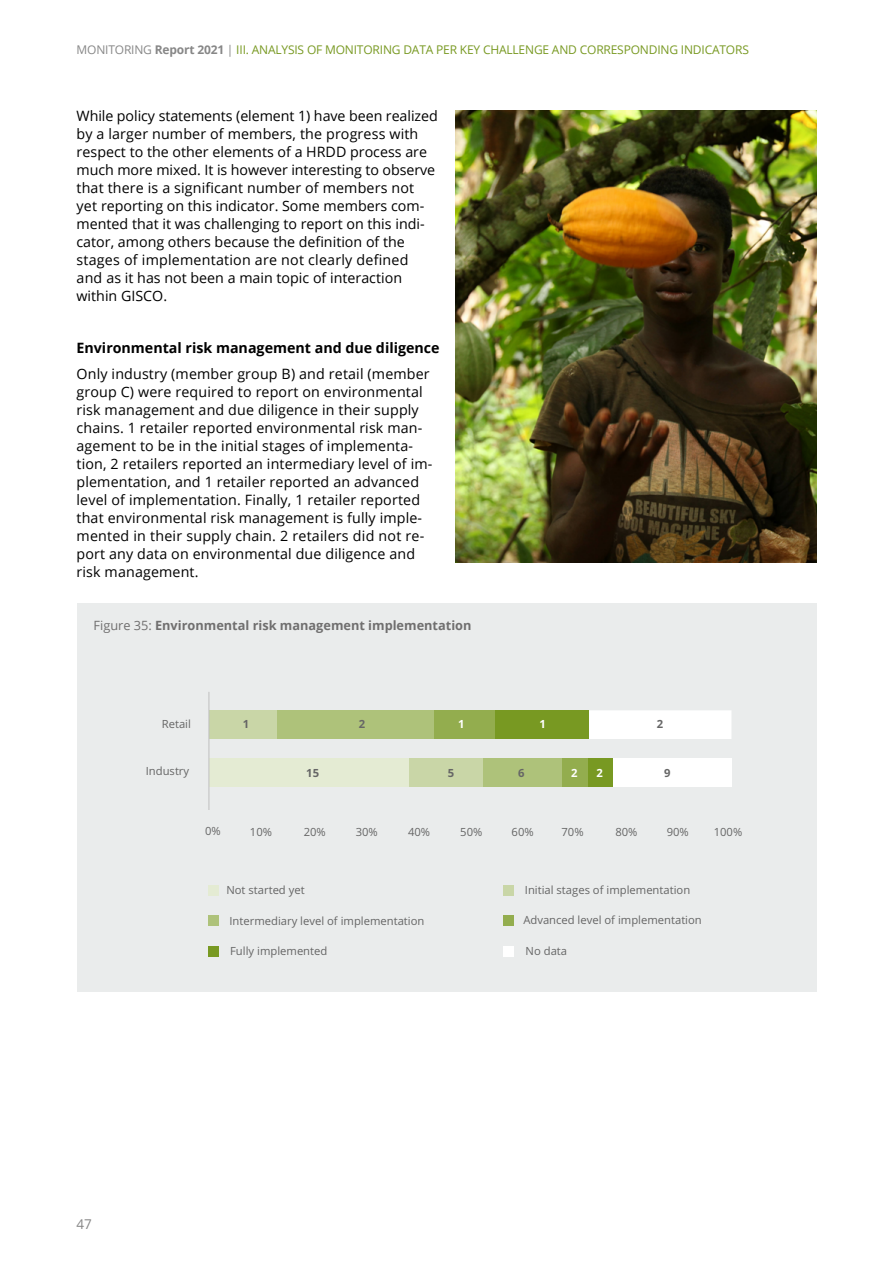
<style>
.page{position:relative;width:893px;height:1263px;background:#fff}
.page>*{position:absolute;margin:0;border:0;box-sizing:border-box;transform-origin:0 0}
.Copy{font:14.25px/18px "Open Sans";letter-spacing:.01em;color:#000}
.Head__3{font:700 14.25px "Open Sans";color:#000}
.t1{font:13.5px "Open Sans";color:#878787}
.Grafikheadline{font:700 12.75px "Open Sans";color:#706f6f}
.t2{font:12px "Open Sans";letter-spacing:-.015em;color:#789922}
.t3{font:11.25px "Open Sans";color:#666}
.t4{font:700 11.25px "Open Sans";color:#666}
.t5{font:700 11.25px "Open Sans";color:#fff}
.s1{color:#878787}
.s2{font-weight:700;color:#878787}
.s3{font-weight:400}
</style>
<div class="page">
<div style="left:77px;top:603px;width:739px;height:388px;background:#eaecec"></div>
<div style="left:589px;top:710px;width:142px;height:29px;background:#fff"></div>
<div style="left:613px;top:758px;width:119px;height:28px;background:#fff"></div>
<div style="left:408px;top:758px;width:75px;height:28px;background:#c9d6a7"></div>
<div style="left:483px;top:758px;width:80px;height:28px;background:#aec27a"></div>
<div style="left:563px;top:758px;width:26px;height:28px;background:#93ad4e"></div>
<div style="left:589px;top:758px;width:24px;height:28px;background:#789922"></div>
<div style="left:209px;top:758px;width:199px;height:28px;background:#e4ebd3"></div>
<div style="left:209px;top:710px;width:68px;height:29px;background:#c9d6a7"></div>
<div style="left:434px;top:710px;width:62px;height:29px;background:#93ad4e"></div>
<div style="left:496px;top:710px;width:93px;height:29px;background:#789922"></div>
<div style="left:277px;top:710px;width:157px;height:29px;background:#aec27a"></div>
<hr style="left:209px;top:692px;width:1px;height:118px;background:#bfbfbf">
<div style="left:208px;top:885px;width:11px;height:11px;background:#e4ebd3"></div>
<div style="left:503px;top:885px;width:11px;height:11px;background:#c9d6a7"></div>
<div style="left:208px;top:915px;width:11px;height:10px;background:#aec27a"></div>
<div style="left:503px;top:915px;width:11px;height:10px;background:#93ad4e"></div>
<div style="left:208px;top:946px;width:11px;height:11px;background:#789922"></div>
<div style="left:503px;top:946px;width:11px;height:11px;background:#fff"></div>
<img style="left:455px;top:111px;width:361px;height:452px">
<p class="t2" style="left:77px;top:41px;width:674px"><span class="s1">MONITORING</span> <span class="s2">Report 2021</span> <span class="s1">|</span> III. ANALYSIS OF MONITORING DATA PER KEY CHALLENGE AND CORRESPONDING INDICATORS</p>
<p class="Copy" style="left:77px;top:107px;width:363px">While policy statements (element 1) have been realized by a larger number of members, the progress with respect to the other elements of a HRDD process are much more mixed. It is however interesting to observe that there is a significant number of members not yet reporting on this indicator. Some members com&shy;mented that it was challenging to report on this indi&shy;cator, among others because the definition of the stages of implementation are not clearly defined and as it has not been a main topic of interaction within GISCO.</p>
<p class="Head__3" style="left:77px;top:338px;width:365px">Environmental risk management and due diligence</p>
<p class="Copy" style="left:77px;top:365px;width:357px">Only industry (member group B) and retail (member group C) were required to report on environmental risk management and due diligence in their supply chains. 1 retailer reported environmental risk man&shy;agement to be in the initial stages of implementa&shy;tion, 2 retailers reported an intermediary level of im&shy;plementation, and 1 retailer reported an advanced level of implementation. Finally, 1 retailer reported that environmental risk management is fully imple&shy;mented in their supply chain. 2 retailers did not re&shy;port any data on environmental due diligence and risk management.</p>
<p class="Grafikheadline" style="left:94px;top:616px;width:379px"><span class="s3">Figure 35:</span> Environmental risk management implementation</p>
<p class="t3" style="left:162px;top:716px;width:31px">Retail</p>
<p class="t3" style="left:146px;top:763px;width:45px">Industry</p>
<p class="t4" style="left:243px;top:716px;width:8px">1</p>
<p class="t4" style="left:359px;top:716px;width:8px">2</p>
<p class="t5" style="left:458px;top:716px;width:8px">1</p>
<p class="t5" style="left:539px;top:716px;width:8px">1</p>
<p class="t4" style="left:657px;top:716px;width:8px">2</p>
<p class="t4" style="left:306px;top:765px;width:14px">15</p>
<p class="t4" style="left:448px;top:765px;width:8px">5</p>
<p class="t4" style="left:518px;top:765px;width:8px">6</p>
<p class="t5" style="left:571px;top:765px;width:8px">2</p>
<p class="t5" style="left:596px;top:765px;width:8px">2</p>
<p class="t4" style="left:664px;top:765px;width:8px">9</p>
<p class="t3" style="left:205px;top:823px;width:17px">0%</p>
<p class="t3" style="left:250px;top:824px;width:24px">10%</p>
<p class="t3" style="left:304px;top:824px;width:24px">20%</p>
<p class="t3" style="left:356px;top:824px;width:24px">30%</p>
<p class="t3" style="left:408px;top:824px;width:24px">40%</p>
<p class="t3" style="left:460px;top:824px;width:24px">50%</p>
<p class="t3" style="left:512px;top:824px;width:24px">60%</p>
<p class="t3" style="left:561px;top:824px;width:24px">70%</p>
<p class="t3" style="left:615px;top:824px;width:24px">80%</p>
<p class="t3" style="left:667px;top:824px;width:24px">90%</p>
<p class="t3" style="left:714px;top:824px;width:30px">100%</p>
<p class="t3" style="left:226px;top:882px;width:80px">Not started yet</p>
<p class="t3" style="left:525px;top:882px;width:167px">Initial stages of implementation</p>
<p class="t3" style="left:229px;top:913px;width:197px">Intermediary level of implementation</p>
<p class="t3" style="left:523px;top:912px;width:180px">Advanced level of implementation</p>
<p class="t3" style="left:230px;top:943px;width:99px">Fully implemented</p>
<p class="t3" style="left:526px;top:943px;width:43px">No data</p>
<p class="t1" style="left:77px;top:1214px;width:17px">47</p>
</div>
